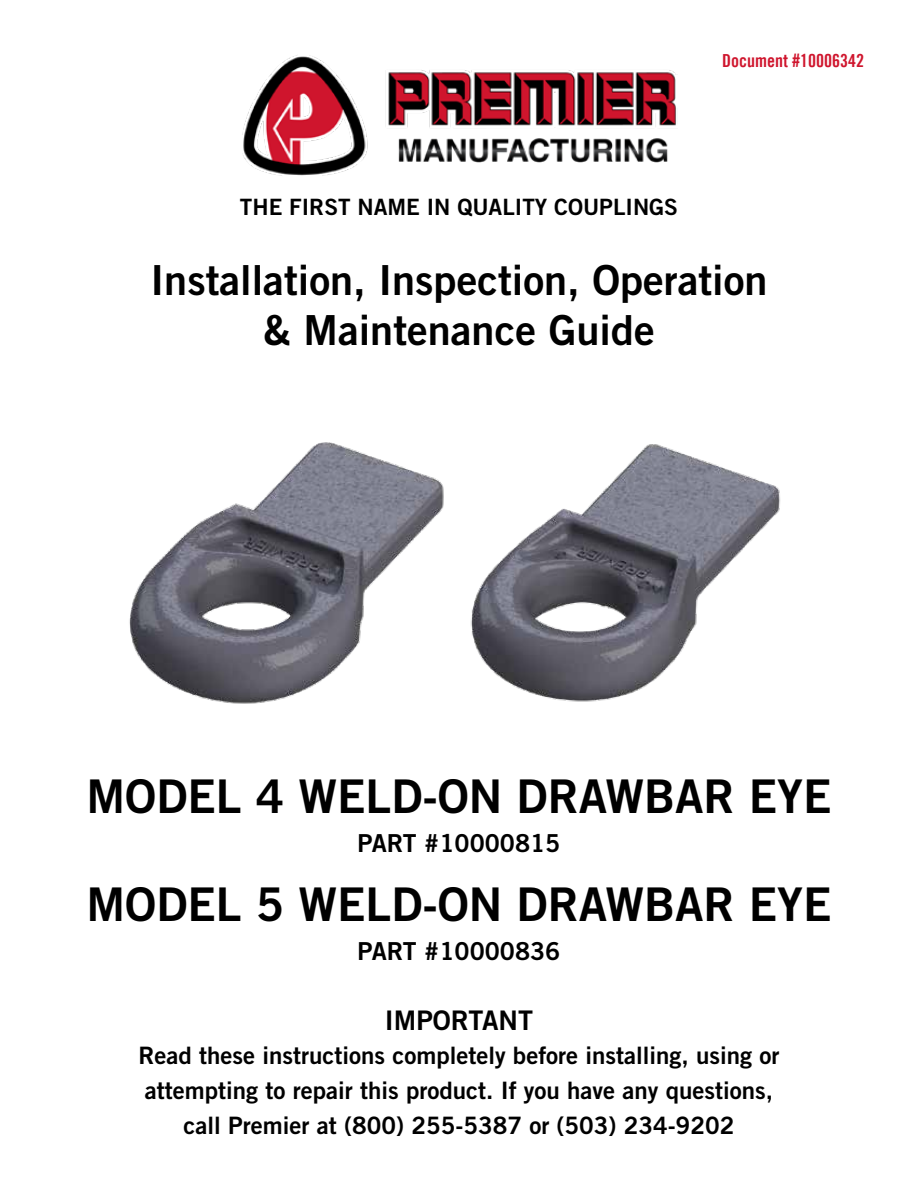
<style>
.page{position:relative;width:918px;height:1188px;background:#fff}
.page>*{position:absolute;margin:0;border:0;box-sizing:border-box;transform-origin:0 0}
.t1{font:46.5px "Trade Gothic LT Std Bd 2";color:#000}
.t2{font:41.4px/49.8px "Trade Gothic LT Std Bd 2";color:#000;text-align:center}
.t3{font:27px "Trade Gothic LT Std Bd 2";color:#000}
.t4{font:24.75px "Trade Gothic LT Std Bd 2";color:#000}
.t5{font:24px/34.8px "Trade Gothic LT Std Bd 2";color:#000;text-align:center}
.t6{font:22.5px "Trade Gothic LT Std Bd 2";color:#000}
.t7{font:18px "Trade Gothic LT Bold Cond Twenty";color:#cf152d}
</style>
<div class="page">
<img style="left:129px;top:442px;width:315px;height:262px">
<img style="left:470px;top:444px;width:311px;height:258px">
<img style="left:242px;top:55px;width:434px;height:121px">
<p class="t7" style="left:722px;top:50px;width:143px">Document #10006342</p>
<p class="t6" style="left:240px;top:193px;width:440px">THE FIRST NAME IN QUALITY COUPLINGS</p>
<h2 class="t2" style="left:151px;top:255px;width:618px">Installation, Inspection, Operation &amp; Maintenance Guide</h2>
<h1 class="t1" style="left:87px;top:768px;width:746px">MODEL 4 WELD-ON DRAWBAR EYE</h1>
<p class="t4" style="left:358px;top:828px;width:204px">PART #10000815</p>
<h1 class="t1" style="left:87px;top:876px;width:746px">MODEL 5 WELD-ON DRAWBAR EYE</h1>
<p class="t4" style="left:358px;top:936px;width:204px">PART #10000836</p>
<p class="t3" style="left:385px;top:1003px;width:150px">IMPORTANT</p>
<p class="t5" style="left:138px;top:1038px;width:643px">Read these instructions completely before installing, using or attempting to repair this product. If you have any questions, call Premier at (800) 255-5387 or (503) 234-9202</p>
</div>
